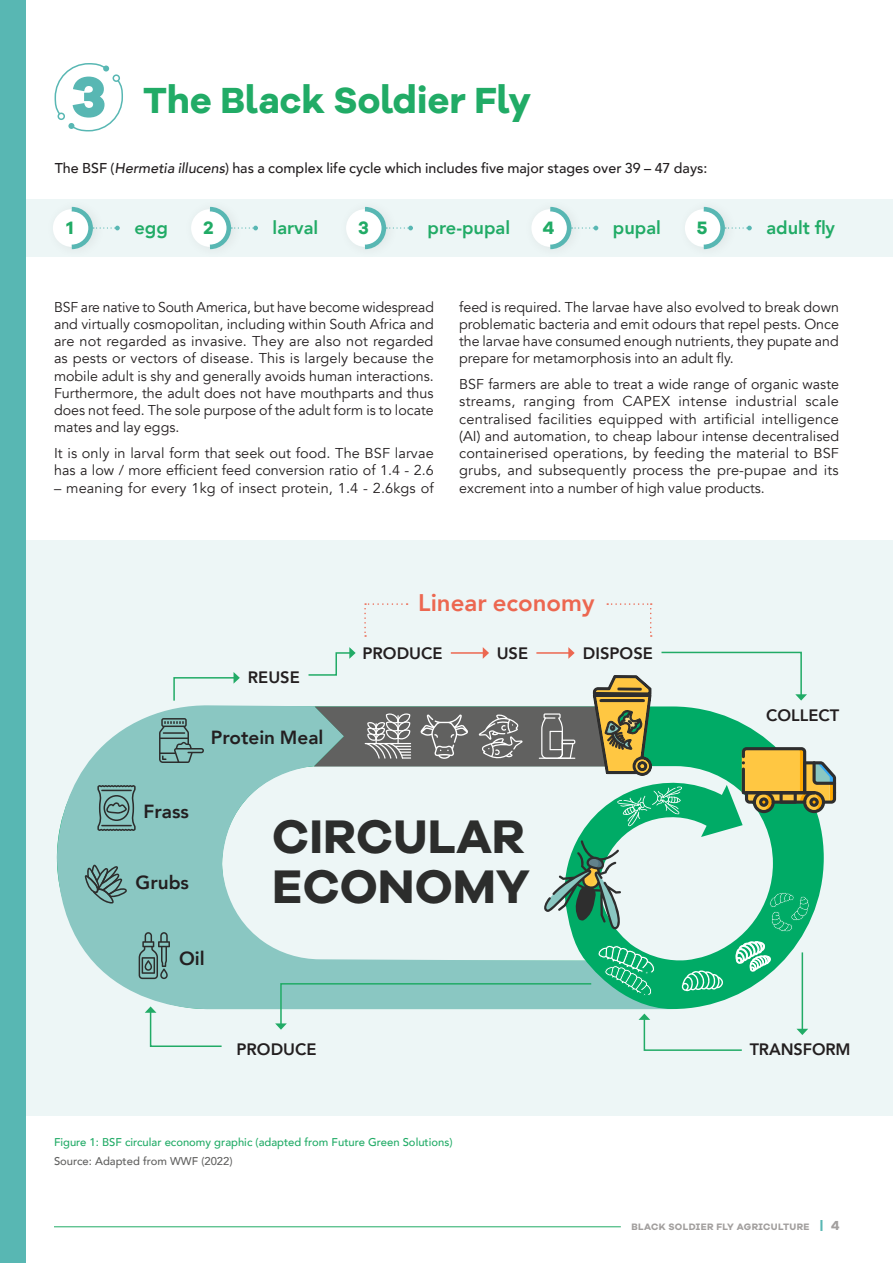
<style>
.page{position:relative;width:893px;height:1263px;background:#fff}
.page>*{position:absolute;margin:0;border:0;box-sizing:border-box;transform-origin:0 0}
.t1{font:58.65px "Galano Grotesque Alt Heavy";color:#58b7b3}
.t2{font:700 48.6px "Galano Grotesque";color:#2c2d2c}
.t3{font:37.5px "Galano Grotesque Alt Bold";color:#21ab66}
.Body_Copy{font:800 24px "Avenir";color:#ec6750}
.Body_Copy-2{font:800 18.9px "Avenir";color:#231f20}
.Heading{font:18.45px "Galano Grotesque Alt Bold";color:#21ab66}
.Body_Copy-3{font:800 18.3px "Avenir";color:#21ab66}
.Body_Copy-4{font:800 16.5px "Avenir";color:#231f20}
.Body_Copy-5{font:14.25px/17.2px "Avenir";color:#231f20;text-align:justify}
.Body_Copy-6{font:500 14.25px "Avenir";color:#231f20}
.t4{font:500 11.25px "Avenir";color:#21ab66}
.t5{font:500 11.25px "Avenir";color:#616160}
.t6{font:700 9.6px "Galano Grotesque Alt";letter-spacing:.035em;color:#a29f9e}
.s1{font-style:italic}
.s2{font-family:"Galano Grotesque";font-size:13.5px;color:#58b7b3}
.s3{font-size:13.5px}
</style>
<div class="page">
<div style="left:0;top:540px;width:893px;height:576px;background:#edf6f6"></div>
<svg style="left:54px;top:63px;width:69px;height:69px"></svg>
<div style="left:113px;top:74px;width:7px;height:8px;border:2px solid #58b7b3;border-radius:50%"></div>
<div style="left:0;top:199px;width:893px;height:57px;background:#edf6f6"></div>
<div style="left:45px;top:198px;width:61px;height:61px;background:#edf6f6"></div>
<div style="left:53px;top:209px;width:38px;height:38px;background:#fff;border-radius:50%"></div>
<svg style="left:68px;top:206px;width:52px;height:44px"></svg>
<div style="left:183px;top:198px;width:61px;height:61px;background:#edf6f6"></div>
<div style="left:191px;top:209px;width:38px;height:38px;background:#fff;border-radius:50%"></div>
<svg style="left:206px;top:206px;width:52px;height:44px"></svg>
<div style="left:338px;top:198px;width:61px;height:61px;background:#edf6f6"></div>
<div style="left:346px;top:209px;width:38px;height:38px;background:#fff;border-radius:50%"></div>
<svg style="left:361px;top:206px;width:52px;height:44px"></svg>
<div style="left:523px;top:198px;width:61px;height:61px;background:#edf6f6"></div>
<div style="left:531px;top:209px;width:38px;height:38px;background:#fff;border-radius:50%"></div>
<svg style="left:546px;top:206px;width:52px;height:44px"></svg>
<div style="left:677px;top:198px;width:61px;height:61px;background:#edf6f6"></div>
<div style="left:685px;top:209px;width:38px;height:38px;background:#fff;border-radius:50%"></div>
<svg style="left:700px;top:206px;width:52px;height:44px"></svg>
<div style="left:0;top:0;width:26px;height:1263px;background:#58b7b3"></div>
<svg style="left:701px;top:826px;width:123px;height:183px"></svg>
<svg style="left:56px;top:705px;width:582px;height:305px"></svg>
<svg style="left:769px;top:892px;width:40px;height:41px;background:#18b274"></svg>
<svg style="left:540px;top:840px;width:81px;height:90px"></svg>
<svg style="left:159px;top:718px;width:45px;height:45px;background:#73a29e"></svg>
<svg style="left:97px;top:785px;width:39px;height:46px;background:#6d9894"></svg>
<svg style="left:139px;top:932px;width:31px;height:47px"></svg>
<svg style="left:85px;top:864px;width:42px;height:39px;background:#6f9b97"></svg>
<hr style="left:802px;top:952px;width:1px;height:77px;background:#21ab66">
<svg style="left:797px;top:1029px;width:11px;height:6px"></svg>
<svg style="left:145px;top:1006px;width:78px;height:41px"></svg>
<svg style="left:173px;top:672px;width:67px;height:29px"></svg>
<svg style="left:275px;top:941px;width:496px;height:110px"></svg>
<svg style="left:307px;top:647px;width:529px;height:179px"></svg>
<svg style="left:364px;top:603px;width:44px;height:34px"></svg>
<svg style="left:607px;top:603px;width:45px;height:34px"></svg>
<hr style="left:54px;top:1226px;width:567px;height:1px;background:#21ab66">
<p class="t1" style="left:72px;top:58px;width:36px">3</p>
<p class="t3" style="left:143px;top:76px;width:390px">The Black Soldier Fly</p>
<p class="Body_Copy-6" style="left:55px;top:155px;width:654px">The BSF (<span class="s1">Hermetia illucens</span>) has a complex life cycle which includes five major stages over 39 – 47 days:</p>
<p class="Heading" style="left:67px;top:215px;width:9px">1</p>
<p class="Body_Copy-3" style="left:134px;top:213px;width:35px">egg</p>
<p class="Heading" style="left:203px;top:215px;width:12px">2</p>
<p class="Body_Copy-3" style="left:273px;top:213px;width:47px">larval</p>
<p class="Heading" style="left:358px;top:215px;width:12px">3</p>
<p class="Body_Copy-3" style="left:428px;top:213px;width:84px">pre-pupal</p>
<p class="Heading" style="left:543px;top:215px;width:13px">4</p>
<p class="Body_Copy-3" style="left:613px;top:213px;width:50px">pupal</p>
<p class="Heading" style="left:697px;top:215px;width:12px">5</p>
<p class="Body_Copy-3" style="left:766px;top:213px;width:70px">adult fly</p>
<p class="Body_Copy-5" style="left:54px;top:298px;width:381px">BSF are native to South America, but have become widespread and virtually cosmopolitan, including within South Africa and are not regarded as invasive. They are also not regarded as pests or vectors of disease. This is largely because the mobile adult is shy and generally avoids human interactions.<br>Furthermore, the adult does not have mouthparts and thus does not feed. The sole purpose of the adult form is to locate mates and lay eggs.</p>
<p class="Body_Copy-5" style="left:54px;top:445px;width:381px">It is only in larval form that seek out food. The BSF larvae has a low / more efficient feed conversion ratio of 1.4 - 2.6</p>
<p class="Body_Copy-5" style="left:54px;top:479px;width:381px">– meaning for every 1kg of insect protein, 1.4 - 2.6kgs of</p>
<p class="Body_Copy-5" style="left:459px;top:298px;width:381px">feed is required. The larvae have also evolved to break down problematic bacteria and emit odours that repel pests. Once the larvae have consumed enough nutrients, they pupate and prepare for metamorphosis into an adult fly.</p>
<p class="Body_Copy-5" style="left:459px;top:376px;width:381px">BSF farmers are able to treat a wide range of organic waste streams, ranging from CAPEX intense industrial scale centralised facilities equipped with artificial intelligence (AI) and automation, to cheap labour intense decentralised containerised operations, by feeding the material to BSF grubs, and subsequently process the pre-pupae and its excrement into a number of high value products.</p>
<p class="Body_Copy-4" style="left:248px;top:665px;width:53px">REUSE</p>
<p class="Body_Copy-2" style="left:211px;top:722px;width:114px">Protein Meal</p>
<p class="Body_Copy" style="left:418px;top:584px;width:178px">Linear economy</p>
<p class="Body_Copy-4" style="left:362px;top:641px;width:82px">PRODUCE</p>
<p class="Body_Copy-4" style="left:583px;top:641px;width:71px">DISPOSE</p>
<p class="Body_Copy-4" style="left:497px;top:641px;width:33px">USE</p>
<p class="Body_Copy-2" style="left:144px;top:796px;width:47px">Frass</p>
<h2 class="t2" style="left:272px;top:806px;width:254px">CIRCULAR</h2>
<p class="Body_Copy-2" style="left:136px;top:868px;width:55px">Grubs</p>
<h2 class="t2" style="left:272px;top:856px;width:259px">ECONOMY</h2>
<p class="Body_Copy-2" style="left:179px;top:944px;width:27px">Oil</p>
<p class="Body_Copy-4" style="left:236px;top:1036px;width:82px">PRODUCE</p>
<p class="t4" style="left:54px;top:1132px;width:400px">Figure 1: BSF circular economy graphic (adapted from Future Green Solutions)</p>
<p class="t5" style="left:54px;top:1151px;width:180px">Source: Adapted from WWF (2022)</p>
<p class="Body_Copy-4" style="left:766px;top:702px;width:75px">COLLECT</p>
<p class="Body_Copy-4" style="left:750px;top:1036px;width:102px">TRANSFORM</p>
<p class="t6" style="left:631px;top:1221px;width:210px">BLACK SOLDIER FLY AGRICULTURE <span class="s2">|</span> <span class="s3">4</span></p>
</div>
